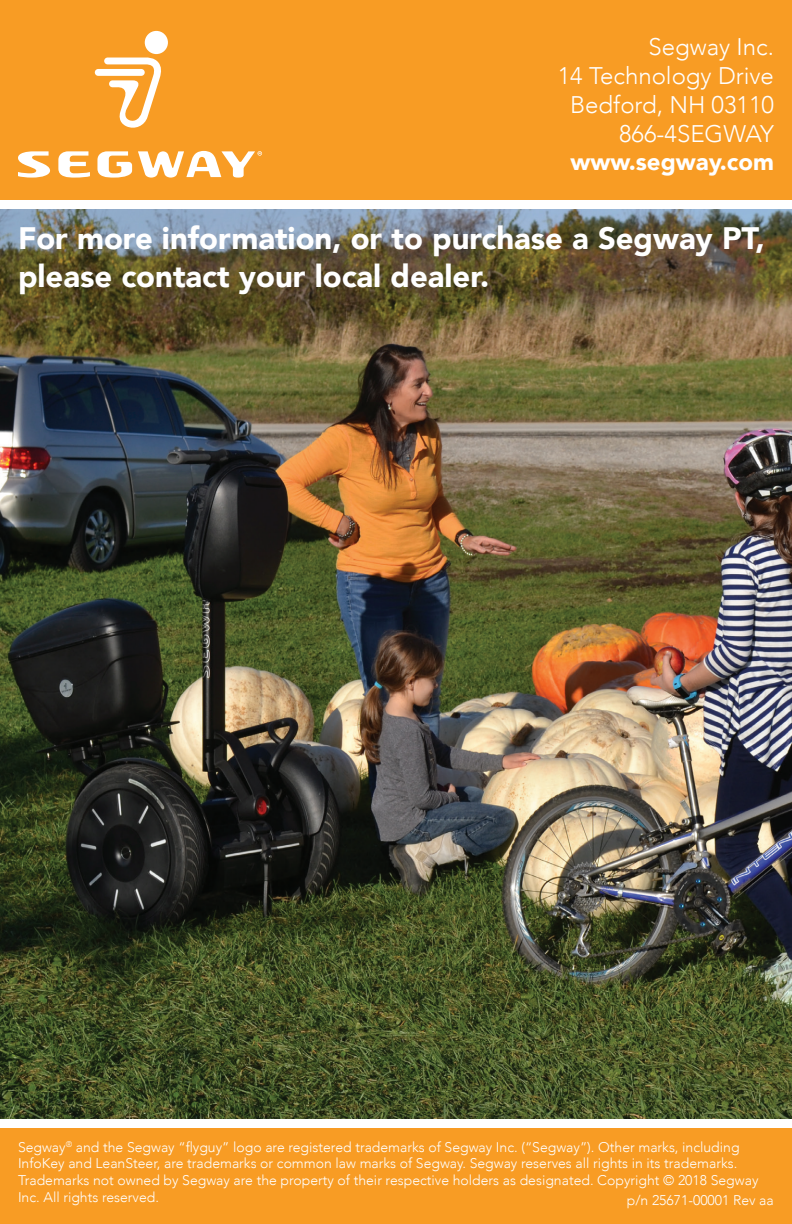
<style>
.page{position:relative;width:792px;height:1224px;background:#fff}
.page>*{position:absolute;margin:0;border:0;box-sizing:border-box;transform-origin:0 0}
.t1{font:900 31px/37.2px "Avenir";color:#fff}
.t2{font:300 24px/28.8px "Avenir";color:#fff;text-align:right}
.t3{font:900 24px "Avenir";color:#fff}
.t4{font:300 14px/16.8px "Avenir";color:#fff}
</style>
<div class="page">
<img style="left:0;top:209px;width:792px;height:910px">
<div style="left:0;top:0;width:792px;height:200px;background:#f89c24"></div>
<svg style="left:95px;top:31px;width:73px;height:97px"></svg>
<svg style="left:18px;top:151px;width:244px;height:27px"></svg>
<div style="left:0;top:1128px;width:792px;height:96px;background:#f89c24"></div>
<h2 class="t2" style="left:558px;top:32px;width:218px">Segway Inc.<br>14 Technology Drive<br>Bedford, NH 03110<br>866-4SEGWAY</h2>
<h2 class="t3" style="left:570px;top:141px;width:205px">www.segway.com</h2>
<h1 class="t1" style="left:18px;top:219px;width:749px">For more information, or to purchase a Segway PT, please contact your local dealer.</h1>
<p class="t4" style="left:18px;top:1138px;width:742px">Segway<sup>®</sup> and the Segway “flyguy” logo are registered trademarks of Segway Inc. (“Segway”). Other marks, including InfoKey and LeanSteer, are trademarks or common law marks of Segway. Segway reserves all rights in its trademarks.<br>Trademarks not owned by Segway are the property of their respective holders as designated. Copyright © 2018 Segway Inc. All rights reserved.</p>
<p class="t4" style="left:627px;top:1192px;width:148px">p/n 25671-00001 Rev aa</p>
</div>
